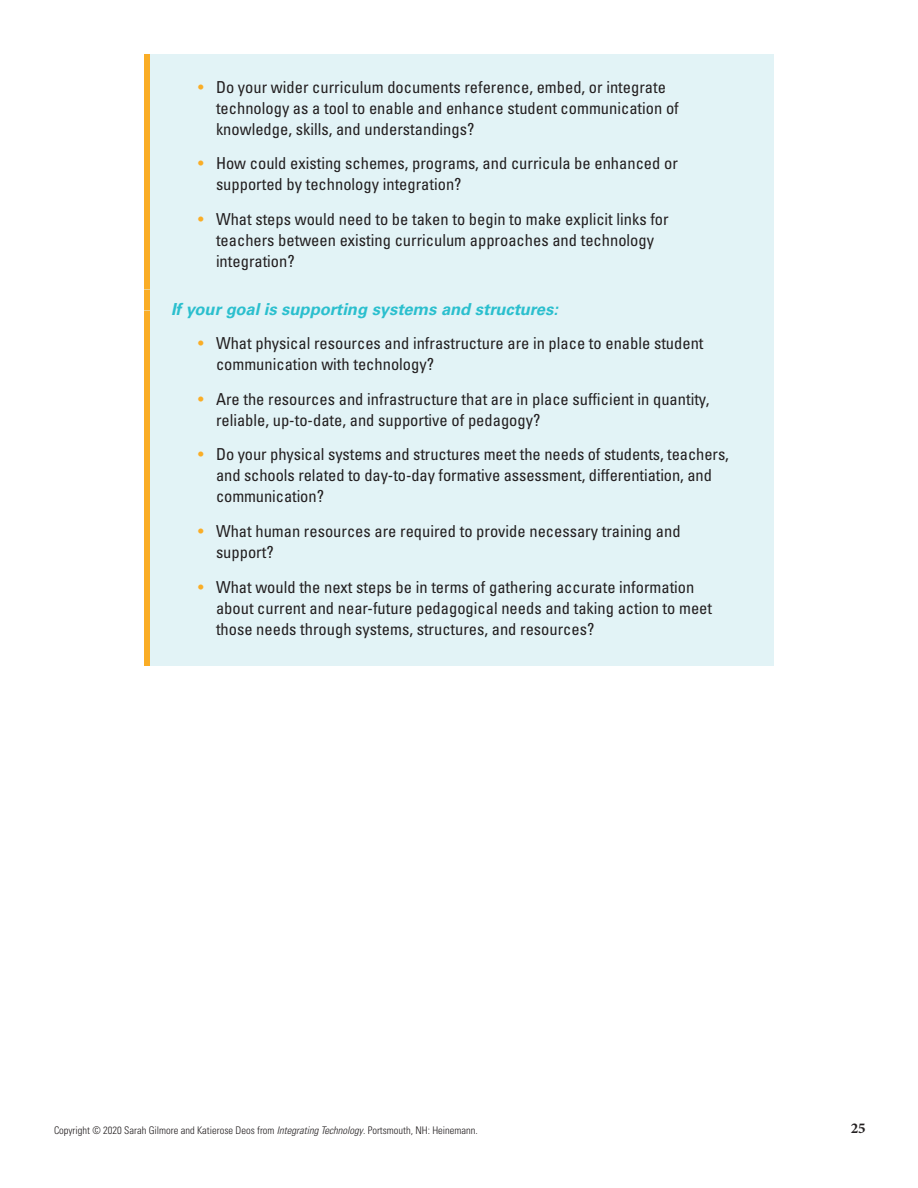
<style>
.page{position:relative;width:918px;height:1188px;background:#fff}
.page>*{position:absolute;margin:0;border:0;box-sizing:border-box;transform-origin:0 0}
.t1{font:condensed 16.5px/21px "Univers LT Std";color:#231f20}
.t2{font:italic 700 16.5px "Univers LT Std";color:#2bbfce}
.t3{font:700 15px "Minion Pro";color:#231f20}
.t4{font:300 condensed 10.5px "Univers LT Std";color:#231f20}
.s1{color:#faad26}
.s2{font-style:italic}
</style>
<div class="page">
<div style="left:144px;top:54px;width:630px;height:244px;background:#e2f3f6"></div>
<div style="left:144px;top:54px;width:6px;height:244px;background:#faad26"></div>
<div style="left:144px;top:290px;width:630px;height:43px;background:#e2f3f6"></div>
<div style="left:144px;top:289px;width:6px;height:44px;background:#faad26"></div>
<div style="left:144px;top:310px;width:630px;height:356px;background:#e2f3f6"></div>
<div style="left:144px;top:310px;width:6px;height:356px;background:#faad26"></div>
<p class="t1" style="left:216px;top:76px;width:464px;text-indent:-18px"><span class="s1">•</span> Do your wider curriculum documents reference, embed, or integrate technology as a tool to enable and enhance student communication of knowledge, skills, and understandings?</p>
<p class="t1" style="left:216px;top:153px;width:463px;text-indent:-18px"><span class="s1">•</span> How could existing schemes, programs, and curricula be enhanced or supported by technology integration?</p>
<p class="t1" style="left:216px;top:208px;width:454px;text-indent:-18px"><span class="s1">•</span> What steps would need to be taken to begin to make explicit links for teachers between existing curriculum approaches and technology integration?</p>
<p class="t2" style="left:171px;top:299px;width:388px">If your goal is supporting systems and structures:</p>
<p class="t1" style="left:216px;top:333px;width:489px;text-indent:-18px"><span class="s1">•</span> What physical resources and infrastructure are in place to enable student communication with technology?</p>
<p class="t1" style="left:216px;top:388px;width:495px;text-indent:-18px"><span class="s1">•</span> Are the resources and infrastructure that are in place sufficient in quantity, reliable, up-to-date, and supportive of pedagogy?</p>
<p class="t1" style="left:216px;top:444px;width:514px;text-indent:-18px"><span class="s1">•</span> Do your physical systems and structures meet the needs of students, teachers, and schools related to day-to-day formative assessment, differentiation, and communication?</p>
<p class="t1" style="left:216px;top:520px;width:466px;text-indent:-18px"><span class="s1">•</span> What human resources are required to provide necessary training and support?</p>
<p class="t1" style="left:216px;top:576px;width:498px;text-indent:-18px"><span class="s1">•</span> What would the next steps be in terms of gathering accurate information about current and near-future pedagogical needs and taking action to meet those needs through systems, structures, and resources?</p>
<p class="t4" style="left:54px;top:1124px;width:425px">Copyright © 2020 Sarah Gilmore and Katierose Deos from <span class="s2">Integrating Technology</span>. Portsmouth, NH: Heinemann.</p>
<p class="t3" style="left:851px;top:1118px;width:16px">25</p>
</div>
